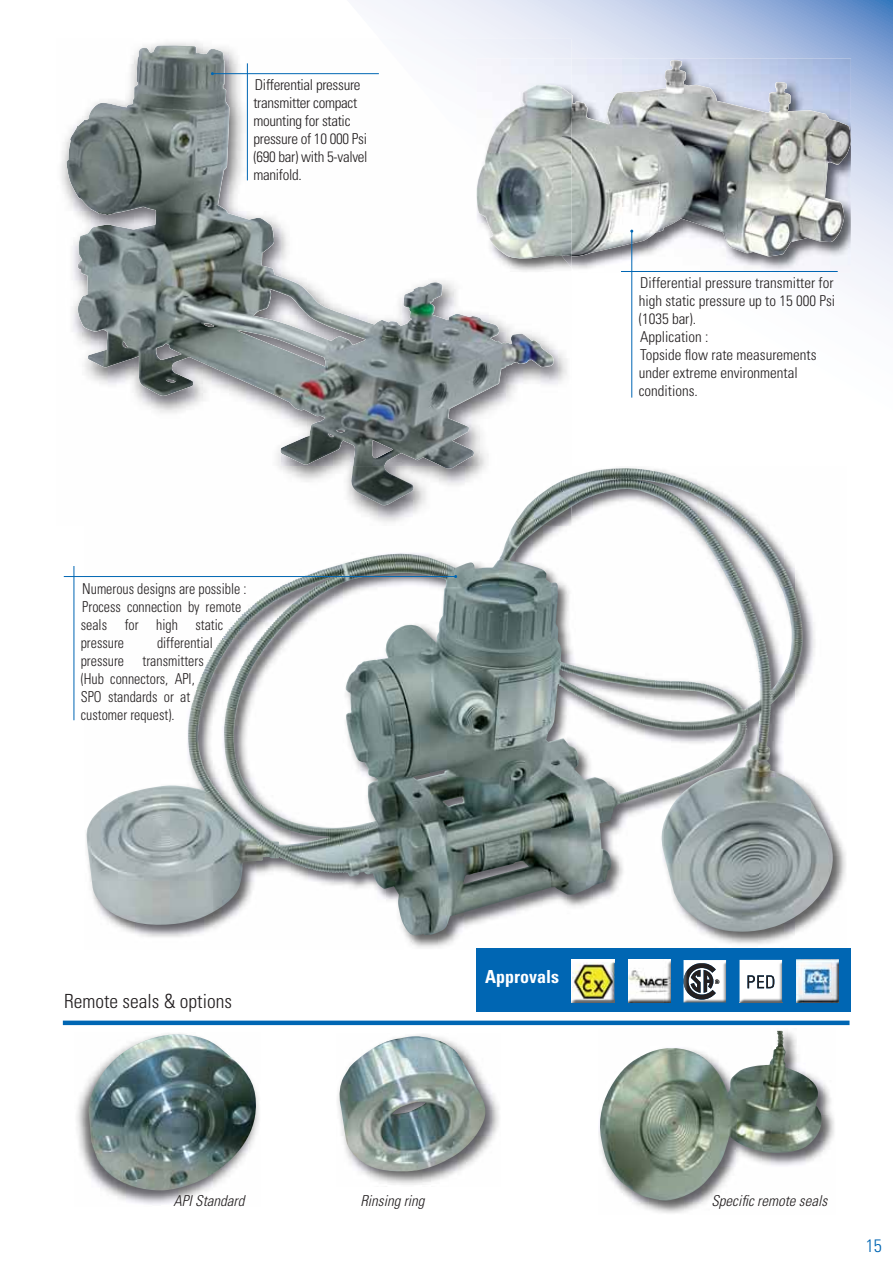
<style>
.page{position:relative;width:893px;height:1263px;background:#fff}
.page>*{position:absolute;margin:0;border:0;box-sizing:border-box;transform-origin:0 0}
.t1{font:300 condensed 19.5px "Univers";color:#231f20}
.t2{font:700 condensed 18px "Univers";color:#fff}
.t3{font:300 condensed 18px "Univers";color:#0066b3}
.t4{font:300 condensed 15px/18px "Univers";color:#231f20;scale:.93 1}
.t5{font:300 condensed 15px/18px "Univers";color:#231f20}
.t6{font:300 condensed 15px/18px "Univers";letter-spacing:-.02em;color:#231f20}
.t7{font:italic 300 condensed 15px "Univers";color:#231f20}
.t8{font:700 6.15px "Helvetica";color:#000}
</style>
<div class="page">
<svg style="left:367px;top:0;width:526px;height:398px"></svg>
<img style="left:572px;top:58px;width:279px;height:215px">
<img style="left:572px;top:60px;width:279px;height:196px">
<img style="left:61px;top:39px;width:511px;height:427px">
<img style="left:379px;top:39px;width:193px;height:116px">
<img style="left:476px;top:258px;width:96px;height:15px">
<img style="left:477px;top:58px;width:95px;height:210px">
<img style="left:476px;top:84px;width:96px;height:174px">
<img style="left:77px;top:207px;width:211px;height:195px">
<img style="left:543px;top:468px;width:253px;height:476px">
<img style="left:85px;top:577px;width:458px;height:371px">
<img style="left:796px;top:595px;width:50px;height:337px">
<img style="left:738px;top:468px;width:69px;height:127px">
<img style="left:349px;top:466px;width:107px;height:2px">
<img style="left:198px;top:468px;width:418px;height:217px">
<div style="left:63px;top:1020px;width:786px;height:5px;background:#0066b3"></div>
<img style="left:76px;top:1033px;width:183px;height:172px">
<img style="left:88px;top:1034px;width:169px;height:157px">
<img style="left:337px;top:1034px;width:162px;height:151px">
<img style="left:339px;top:1036px;width:146px;height:136px">
<img style="left:634px;top:1030px;width:200px;height:183px">
<img style="left:598px;top:1031px;width:223px;height:170px">
<div style="left:476px;top:948px;width:374px;height:64px;background:#0066b3"></div>
<img style="left:796px;top:960px;width:43px;height:42px">
<img style="left:572px;top:1001px;width:42px;height:1px">
<img style="left:572px;top:960px;width:42px;height:40px">
<img style="left:572px;top:962px;width:1px;height:38px">
<img style="left:572px;top:1000px;width:42px;height:1px">
<img style="left:739px;top:960px;width:43px;height:43px">
<svg style="left:747px;top:975px;width:27px;height:13px"></svg>
<img style="left:749px;top:975px;width:24px;height:12px">
<img style="left:628px;top:960px;width:43px;height:43px">
<img style="left:684px;top:960px;width:42px;height:42px">
<img style="left:684px;top:963px;width:32px;height:36px">
<svg style="left:691px;top:970px;width:28px;height:24px"></svg>
<hr style="left:621px;top:271px;width:217px;height:1px;background:#0066b3">
<hr style="left:631px;top:231px;width:1px;height:167px;background:#0066b3">
<hr style="left:74px;top:566px;width:1px;height:154px;background:#0066b3">
<hr style="left:212px;top:73px;width:167px;height:1px;background:#0066b3">
<hr style="left:247px;top:63px;width:1px;height:117px;background:#0066b3">
<hr style="left:64px;top:576px;width:392px;height:1px;background:#0066b3">
<p class="t6" style="left:253px;top:77px;width:116px">Differential pressure transmitter compact mounting for static pressure of 10 000 Psi (690 bar) with 5-valvel manifold.</p>
<p class="t4" style="left:81px;top:581px;width:180px">Numerous designs are possible :<br>Process connection by remote seals for high static pressure</p>
<p class="t4" style="left:81px;top:635px;width:143px;text-indent:76px">differential pressure transmitters (Hub connectors, API,<br>SPO standards or at customer request).</p>
<p class="t5" style="left:639px;top:275px;width:198px">Differential pressure transmitter for high static pressure up to 15 000 Psi (1035 bar).<br>Application :<br>Topside flow rate measurements under extreme environmental conditions.</p>
<h1 class="t1" style="left:64px;top:994px;width:169px">Remote seals &amp; options</h1>
<p class="t2" style="left:485px;top:970px;width:75px">Approvals</p>
<p class="t8" style="left:715px;top:979px;width:6px">®</p>
<p class="t7" style="left:174px;top:1195px;width:72px">API Standard</p>
<p class="t7" style="left:711px;top:1195px;width:117px">Specific remote seals</p>
<p class="t7" style="left:360px;top:1195px;width:66px">Rinsing ring</p>
<p class="t3" style="left:866px;top:1239px;width:17px">15</p>
</div>
